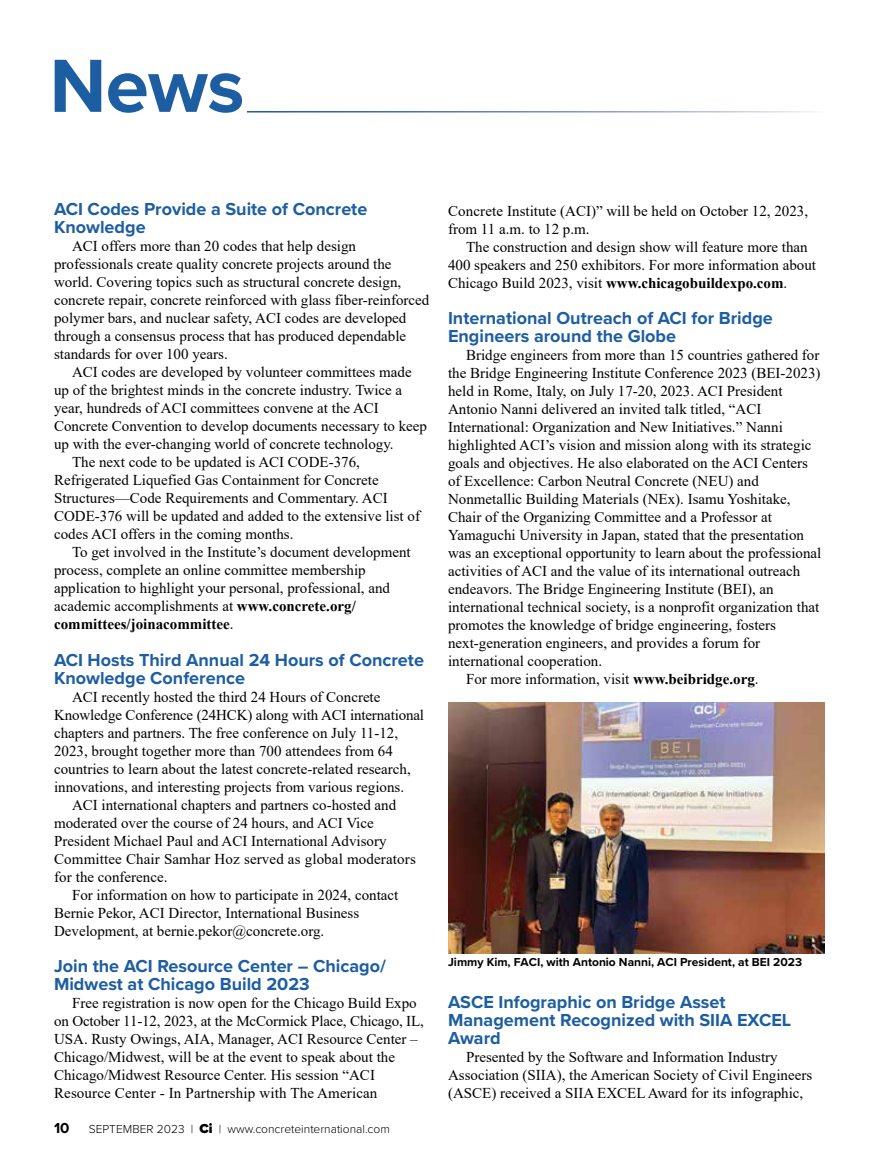
<style>
.page{position:relative;width:878px;height:1175px;background:#fff}
.page>*{position:absolute;margin:0;border:0;box-sizing:border-box;transform-origin:0 0}
.t1{font:700 78px "Proxima Nova";color:#1d5da2}
.t2{font:700 18px/18px "Proxima Nova";color:#1d5da2}
.t3{font:15px/18px "Times New Roman";color:#000}
.t4{font:700 15px "Times New Roman";color:#000}
.t5{font:700 15px "Proxima Nova";color:#000}
.t6{font:700 12px "Proxima Nova";color:#000}
.t7{font:300 12px "Proxima Nova";color:#000}
.s1{font-weight:700}
.s2{font-weight:400}
.s3{font-weight:900;font-size:13.5px}
</style>
<div class="page">
<img style="left:448px;top:702px;width:376px;height:252px">
<h1 class="t1" style="left:50px;top:28px;width:196px">News</h1>
<p class="t2" style="left:54px;top:200px;width:315px">ACI Codes Provide a Suite of Concrete<br>Knowledge</p>
<p class="t3" style="left:54px;top:237px;width:377px;text-indent:18px">ACI offers more than 20 codes that help design professionals create quality concrete projects around the world. Covering topics such as structural concrete design, concrete repair, concrete reinforced with glass fiber-reinforced polymer bars, and nuclear safety, ACI codes are developed through a consensus process that has produced dependable standards for over 100 years.</p>
<p class="t3" style="left:72px;top:363px;width:341px">ACI codes are developed by volunteer committees made</p>
<p class="t3" style="left:54px;top:381px;width:350px">up of the brightest minds in the concrete industry. Twice a</p>
<p class="t3" style="left:54px;top:399px;width:326px">year, hundreds of ACI committees convene at the ACI</p>
<p class="t3" style="left:54px;top:417px;width:374px">Concrete Convention to develop documents necessary to keep</p>
<p class="t3" style="left:54px;top:435px;width:341px">up with the ever-changing world of concrete technology.</p>
<p class="t3" style="left:72px;top:453px;width:289px">The next code to be updated is ACI CODE-376,</p>
<p class="t3" style="left:54px;top:471px;width:326px">Refrigerated Liquefied Gas Containment for Concrete</p>
<p class="t3" style="left:54px;top:489px;width:335px">Structures—Code Requirements and Commentary. ACI</p>
<p class="t3" style="left:54px;top:507px;width:367px">CODE-376 will be updated and added to the extensive list of</p>
<p class="t3" style="left:54px;top:525px;width:241px">codes ACI offers in the coming months.</p>
<p class="t3" style="left:72px;top:543px;width:340px">To get involved in the Institute’s document development</p>
<p class="t3" style="left:54px;top:561px;width:313px">process, complete an online committee membership</p>
<p class="t3" style="left:54px;top:579px;width:337px">application to highlight your personal, professional, and</p>
<p class="t3" style="left:54px;top:597px;width:303px">academic accomplishments at <span class="s1">www.concrete.org/</span></p>
<p class="t4" style="left:54px;top:613px;width:181px">committees/joinacommittee<span class="s2">.</span></p>
<p class="t2" style="left:54px;top:650px;width:371px">ACI Hosts Third Annual 24 Hours of Concrete<br>Knowledge Conference</p>
<p class="t3" style="left:72px;top:687px;width:310px">ACI recently hosted the third 24 Hours of Concrete</p>
<p class="t3" style="left:54px;top:705px;width:371px">Knowledge Conference (24HCK) along with ACI international</p>
<p class="t3" style="left:54px;top:723px;width:346px">chapters and partners. The free conference on July 11-12,</p>
<p class="t3" style="left:54px;top:741px;width:340px">2023, brought together more than 700 attendees from 64</p>
<p class="t3" style="left:54px;top:759px;width:358px">countries to learn about the latest concrete-related research,</p>
<p class="t3" style="left:54px;top:777px;width:351px">innovations, and interesting projects from various regions.</p>
<p class="t3" style="left:72px;top:795px;width:326px">ACI international chapters and partners co-hosted and</p>
<p class="t3" style="left:54px;top:813px;width:321px">moderated over the course of 24 hours, and ACI Vice</p>
<p class="t3" style="left:54px;top:831px;width:334px">President Michael Paul and ACI International Advisory</p>
<p class="t3" style="left:54px;top:849px;width:363px">Committee Chair Samhar Hoz served as global moderators</p>
<p class="t3" style="left:54px;top:867px;width:115px">for the conference.</p>
<p class="t3" style="left:72px;top:885px;width:328px">For information on how to participate in 2024, contact</p>
<p class="t3" style="left:54px;top:903px;width:306px">Bernie Pekor, ACI Director, International Business</p>
<p class="t3" style="left:54px;top:921px;width:272px">Development, at bernie.pekor@concrete.org.</p>
<p class="t2" style="left:54px;top:956px;width:333px">Join the ACI Resource Center – Chicago/<br>Midwest at Chicago Build 2023</p>
<p class="t3" style="left:54px;top:993px;width:371px;text-indent:18px">Free registration is now open for the Chicago Build Expo on October 11-12, 2023, at the McCormick Place, Chicago, IL, USA. Rusty Owings, AIA, Manager, ACI Resource Center – Chicago/Midwest, will be at the event to speak about the Chicago/Midwest Resource Center. His session “ACI Resource Center - In Partnership with The American</p>
<p class="t5" style="left:54px;top:1116px;width:17px">10</p>
<p class="t7" style="left:89px;top:1119px;width:302px">SEPTEMBER 2023 | <span class="s3">Ci</span> | www.concreteinternational.com</p>
<p class="t3" style="left:448px;top:201px;width:362px">Concrete Institute (ACI)” will be held on October 12, 2023, from 11 a.m. to 12 p.m.</p>
<p class="t3" style="left:448px;top:237px;width:369px;text-indent:18px">The construction and design show will feature more than<br>400 speakers and 250 exhibitors. For more information about<br>Chicago Build 2023, visit <span class="s1">www.chicagobuildexpo.com</span>.</p>
<p class="t2" style="left:448px;top:309px;width:326px">International Outreach of ACI for Bridge<br>Engineers around the Globe</p>
<p class="t3" style="left:466px;top:345px;width:355px">Bridge engineers from more than 15 countries gathered for</p>
<p class="t3" style="left:448px;top:363px;width:374px">the Bridge Engineering Institute Conference 2023 (BEI-2023)</p>
<p class="t3" style="left:448px;top:381px;width:336px">held in Rome, Italy, on July 17-20, 2023. ACI President</p>
<p class="t3" style="left:448px;top:399px;width:315px">Antonio Nanni delivered an invited talk titled, “ACI</p>
<p class="t3" style="left:448px;top:417px;width:336px">International: Organization and New Initiatives.” Nanni</p>
<p class="t3" style="left:448px;top:435px;width:365px">highlighted ACI’s vision and mission along with its strategic</p>
<p class="t3" style="left:448px;top:453px;width:361px">goals and objectives. He also elaborated on the ACI Centers</p>
<p class="t3" style="left:448px;top:471px;width:312px">of Excellence: Carbon Neutral Concrete (NEU) and</p>
<p class="t3" style="left:448px;top:489px;width:344px">Nonmetallic Building Materials (NEx). Isamu Yoshitake,</p>
<p class="t3" style="left:448px;top:507px;width:325px">Chair of the Organizing Committee and a Professor at</p>
<p class="t3" style="left:448px;top:525px;width:357px">Yamaguchi University in Japan, stated that the presentation</p>
<p class="t3" style="left:448px;top:543px;width:375px">was an exceptional opportunity to learn about the professional</p>
<p class="t3" style="left:448px;top:561px;width:354px">activities of ACI and the value of its international outreach</p>
<p class="t3" style="left:448px;top:579px;width:327px">endeavors. The Bridge Engineering Institute (BEI), an</p>
<p class="t3" style="left:448px;top:597px;width:373px">international technical society, is a nonprofit organization that</p>
<p class="t3" style="left:448px;top:615px;width:329px">promotes the knowledge of bridge engineering, fosters</p>
<p class="t3" style="left:448px;top:633px;width:314px">next-generation engineers, and provides a forum for</p>
<p class="t3" style="left:448px;top:651px;width:156px">international cooperation.</p>
<p class="t3" style="left:466px;top:669px;width:294px">For more information, visit <span class="s1">www.beibridge.org</span>.</p>
<p class="t6" style="left:448px;top:953px;width:355px">Jimmy Kim, FACI, with Antonio Nanni, ACI President, at BEI 2023</p>
<p class="t2" style="left:448px;top:992px;width:345px">ASCE Infographic on Bridge Asset<br>Management Recognized with SIIA EXCEL<br>Award</p>
<p class="t3" style="left:448px;top:1047px;width:366px;text-indent:18px">Presented by the Software and Information Industry<br>Association (SIIA), the American Society of Civil Engineers (ASCE) received a SIIA EXCEL Award for its infographic,</p>
</div>
